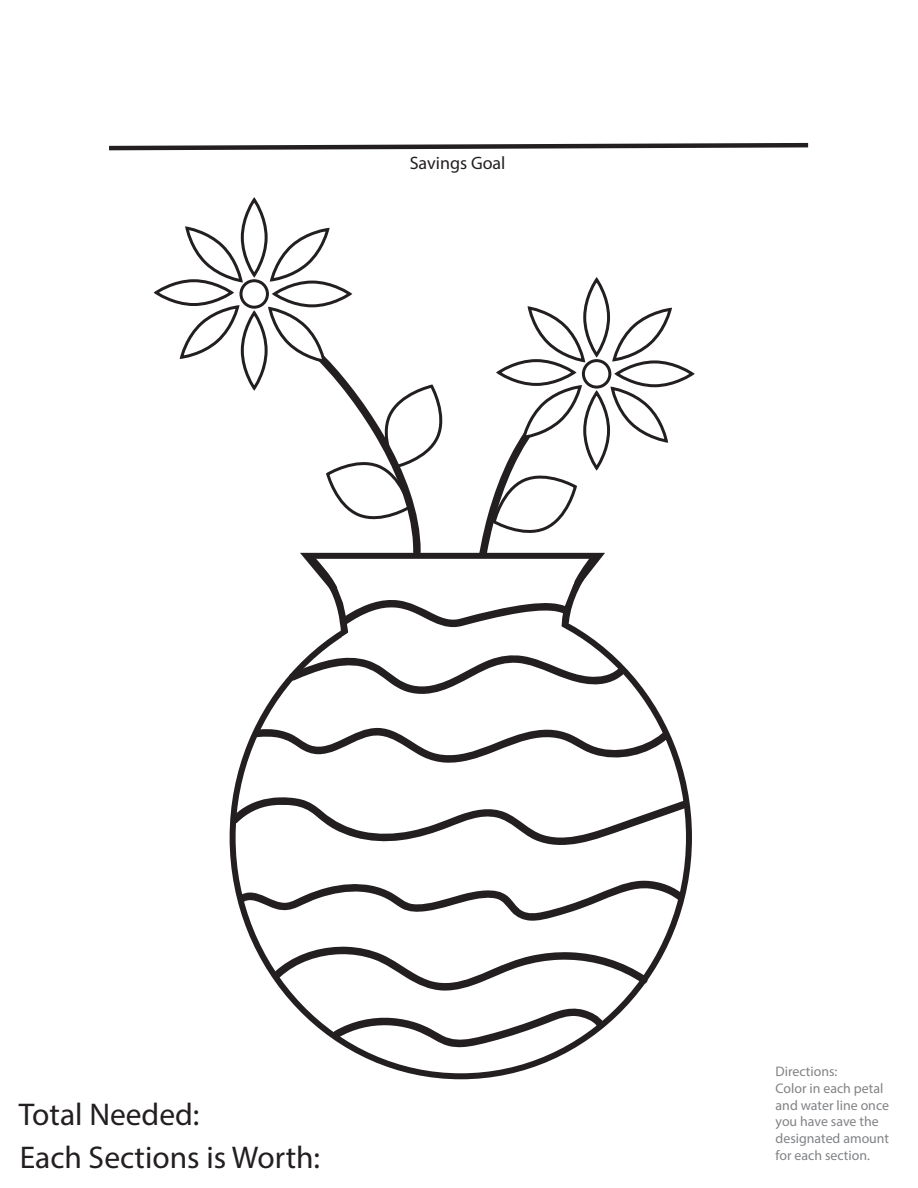
<style>
.page{position:relative;width:918px;height:1188px;background:#fff}
.page>*{position:absolute;margin:0;border:0;box-sizing:border-box;transform-origin:0 0}
.t1{font:31.5px/42.6px "Myriad Pro";color:#231f20}
.t2{font:18px "Myriad Pro";color:#231f20}
.t3{font:13.95px/16.6px "Myriad Pro";color:#808285}
</style>
<div class="page">
<div style="left:239px;top:279px;width:30px;height:30px;border:3px solid #231f20;border-radius:50%"></div>
<svg style="left:242px;top:313px;width:24px;height:75px"></svg>
<div style="left:241px;top:311px;width:27px;height:79px;border:3px solid #231f20;border-radius:50%"></div>
<svg style="left:242px;top:200px;width:24px;height:75px"></svg>
<div style="left:241px;top:198px;width:27px;height:79px;border:3px solid #231f20;border-radius:50%"></div>
<svg style="left:274px;top:282px;width:76px;height:24px"></svg>
<div style="left:273px;top:281px;width:78px;height:26px;border:3px solid #231f20;border-radius:50%"></div>
<svg style="left:156px;top:281px;width:76px;height:24px"></svg>
<div style="left:155px;top:279px;width:78px;height:27px;border:3px solid #231f20;border-radius:50%"></div>
<svg style="left:184px;top:228px;width:60px;height:56px"></svg>
<svg style="left:179px;top:307px;width:62px;height:52px"></svg>
<svg style="left:269px;top:230px;width:61px;height:53px"></svg>
<svg style="left:585px;top:280px;width:24px;height:75px"></svg>
<div style="left:583px;top:278px;width:27px;height:79px;border:3px solid #231f20;border-radius:50%"></div>
<svg style="left:617px;top:362px;width:75px;height:24px"></svg>
<div style="left:615px;top:360px;width:79px;height:27px;border:3px solid #231f20;border-radius:50%"></div>
<svg style="left:271px;top:946px;width:379px;height:45px"></svg>
<svg style="left:331px;top:1008px;width:274px;height:39px"></svg>
<svg style="left:236px;top:880px;width:448px;height:41px"></svg>
<svg style="left:229px;top:797px;width:460px;height:49px"></svg>
<svg style="left:254px;top:728px;width:415px;height:35px"></svg>
<svg style="left:267px;top:308px;width:406px;height:386px"></svg>
<svg style="left:109px;top:142px;width:700px;height:9px"></svg>
<p class="t2" style="left:410px;top:152px;width:97px">Savings Goal</p>
<h1 class="t1" style="left:19px;top:1093px;width:303px">Total Needed:<br>Each Sections is Worth:</h1>
<p class="t3" style="left:776px;top:1063px;width:115px">Directions:<br>Color in each petal and water line once you have save the designated amount for each section.</p>
</div>
